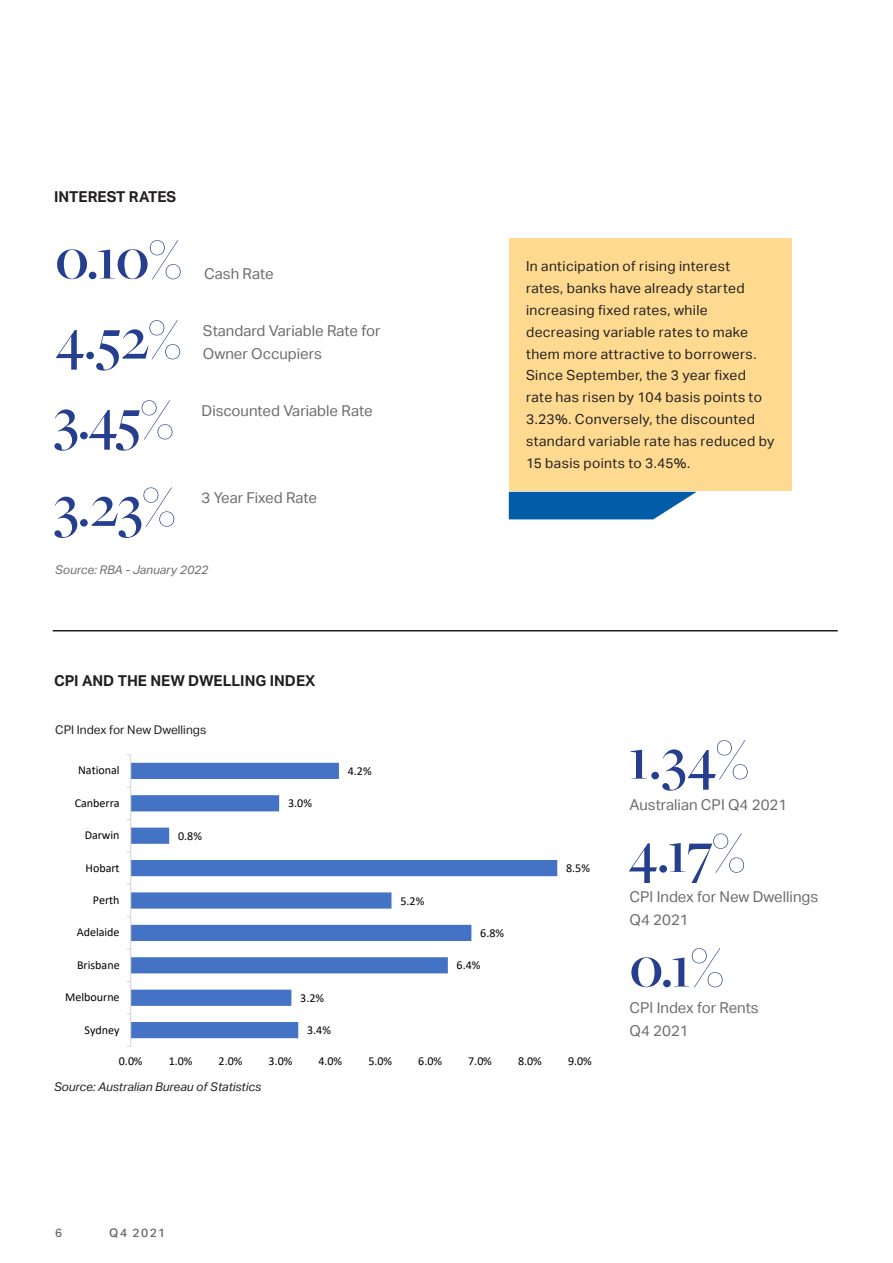
<style>
.page{position:relative;width:893px;height:1263px;background:#fff}
.page>*{position:absolute;margin:0;border:0;box-sizing:border-box;transform-origin:0 0}
.t1{font:600 60px/93.3px "Freight Big Pro";letter-spacing:-.01em;color:#253f8e}
.t2{font:15px/22.5px "Aktiv Grotesk";color:#6c6d70}
.t3{font:700 15px "Aktiv Grotesk";color:#231f20}
.t4{font:13.8px/21.9px "Aktiv Grotesk";letter-spacing:.025em;color:#231f20}
.t5{font:12px "Calibri";letter-spacing:-.005em;color:#000}
.t6{font:italic 12px "Aktiv Grotesk";color:#231f20}
.t7{font:12px "Aktiv Grotesk";color:#231f20}
.t8{font:italic 12px "Aktiv Grotesk";color:#6c6d70}
.t9{font:500 12px "Aktiv Grotesk";letter-spacing:.12em;color:#6c6d70}
</style>
<div class="page">
<div style="left:510px;top:238px;width:281px;height:253px;background:#feda90"></div>
<svg style="left:509px;top:492px;width:188px;height:27px;background:#1f6eb2"></svg>
<hr style="left:53px;top:630px;width:785px;height:1px;background:#231f20">
<svg style="left:131px;top:763px;width:426px;height:275px"></svg>
<hr style="left:130px;top:755px;width:1px;height:291px;background:#d9d9d9">
<p class="t3" style="left:54px;top:188px;width:124px">INTEREST RATES</p>
<h1 class="t1" style="left:55px;top:211px;width:127px">0.10%</h1>
<h1 class="t1" style="left:54px;top:298px;width:128px;line-height:80.1px">4.52%<br>3.45%</h1>
<h1 class="t1" style="left:54px;top:459px;width:122px">3.23%</h1>
<p class="t2" style="left:204px;top:262px;width:71px">Cash Rate</p>
<p class="t2" style="left:203px;top:320px;width:179px">Standard Variable Rate for<br>Owner Occupiers</p>
<p class="t2" style="left:202px;top:400px;width:172px">Discounted Variable Rate</p>
<p class="t2" style="left:202px;top:487px;width:117px">3 Year Fixed Rate</p>
<p class="t8" style="left:55px;top:563px;width:155px">Source: RBA - January 2022</p>
<p class="t4" style="left:526px;top:255px;width:250px">In anticipation of rising interest<br>rates, banks have already started increasing fixed rates, while decreasing variable rates to make them more attractive to borrowers.<br>Since September, the 3 year fixed rate has risen by 104 basis points to 3.23%. Conversely, the discounted standard variable rate has reduced by 15 basis points to 3.45%.</p>
<p class="t3" style="left:54px;top:672px;width:263px">CPI AND THE NEW DWELLING INDEX</p>
<p class="t7" style="left:55px;top:723px;width:152px">CPI Index for New Dwellings</p>
<p class="t5" style="left:78px;top:762px;width:43px">National</p>
<p class="t5" style="left:75px;top:794px;width:46px">Canberra</p>
<p class="t5" style="left:85px;top:827px;width:36px">Darwin</p>
<p class="t5" style="left:86px;top:859px;width:36px">Hobart</p>
<p class="t5" style="left:93px;top:891px;width:28px">Perth</p>
<p class="t5" style="left:77px;top:924px;width:44px">Adelaide</p>
<p class="t5" style="left:77px;top:956px;width:44px">Brisbane</p>
<p class="t5" style="left:65px;top:989px;width:56px">Melbourne</p>
<p class="t5" style="left:85px;top:1021px;width:36px">Sydney</p>
<p class="t5" style="left:178px;top:827px;width:25px">0.8%</p>
<p class="t5" style="left:288px;top:795px;width:25px">3.0%</p>
<p class="t5" style="left:300px;top:989px;width:25px">3.2%</p>
<p class="t5" style="left:307px;top:1022px;width:25px">3.4%</p>
<p class="t5" style="left:348px;top:763px;width:25px">4.2%</p>
<p class="t5" style="left:400px;top:892px;width:25px">5.2%</p>
<p class="t5" style="left:480px;top:925px;width:25px">6.8%</p>
<p class="t5" style="left:457px;top:957px;width:25px">6.4%</p>
<p class="t5" style="left:566px;top:860px;width:25px">8.5%</p>
<h1 class="t1" style="left:628px;top:711px;width:121px">1.34%<br>4.17%</h1>
<p class="t2" style="left:630px;top:794px;width:159px">Australian CPI Q4 2021</p>
<p class="t2" style="left:630px;top:886px;width:190px">CPI Index for New Dwellings<br>Q4 2021</p>
<h1 class="t1" style="left:630px;top:919px;width:95px">0.1%</h1>
<p class="t2" style="left:630px;top:997px;width:131px">CPI Index for Rents<br>Q4 2021</p>
<p class="t5" style="left:119px;top:1053px;width:25px">0.0%</p>
<p class="t5" style="left:169px;top:1053px;width:25px">1.0%</p>
<p class="t5" style="left:219px;top:1053px;width:25px">2.0%</p>
<p class="t5" style="left:269px;top:1053px;width:25px">3.0%</p>
<p class="t5" style="left:318px;top:1053px;width:25px">4.0%</p>
<p class="t5" style="left:368px;top:1053px;width:25px">5.0%</p>
<p class="t5" style="left:418px;top:1053px;width:25px">6.0%</p>
<p class="t5" style="left:468px;top:1053px;width:25px">7.0%</p>
<p class="t5" style="left:518px;top:1053px;width:25px">8.0%</p>
<p class="t5" style="left:568px;top:1053px;width:25px">9.0%</p>
<p class="t6" style="left:54px;top:1080px;width:209px">Source: Australian Bureau of Statistics</p>
<p class="t9" style="left:55px;top:1226px;width:9px">6</p>
<p class="t9" style="left:109px;top:1226px;width:58px">Q4 2021</p>
</div>
